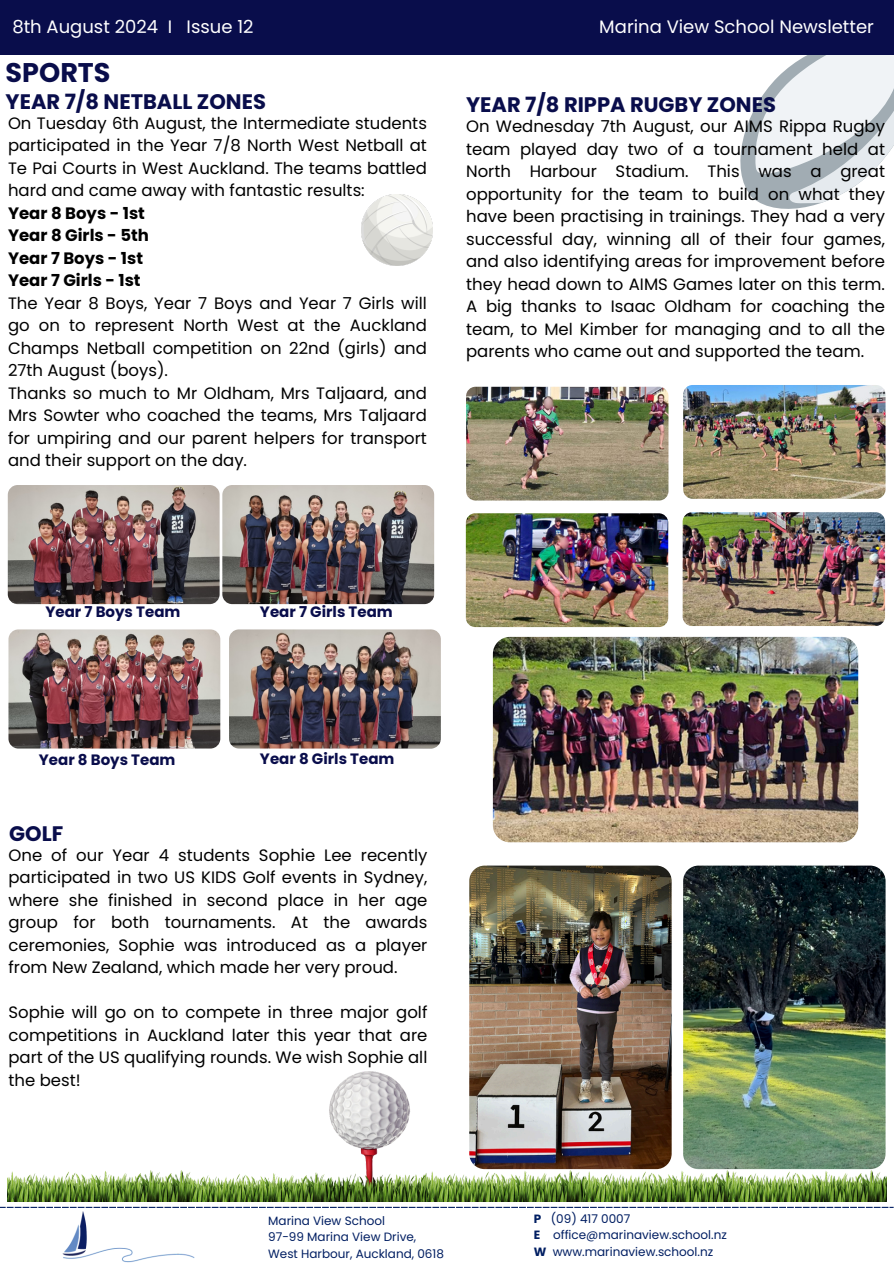
<style>
.page{position:relative;width:894px;height:1264px;background:#fff}
.page>*{position:absolute;margin:0;border:0;box-sizing:border-box;transform-origin:0 0}
.t1{font:700 27px "Poppins";color:#090d4b}
.t2{font:700 21px "Poppins";color:#090d4b}
.t3{font:18px "Poppins";color:#fff}
.t4{font:16.5px/22.5px "Poppins";color:#000;text-align:justify}
.t5{font:700 15px "Poppins";color:#090d4b}
.t6{font:12px "Poppins";color:#001e62}
.s1{font-weight:700}
</style>
<div class="page">
<svg style="left:740px;top:55px;width:153px;height:154px"></svg>
<div style="left:0;top:0;width:893px;height:55px;background:#090d4b"></div>
<img style="left:52px;top:1207px;width:152px;height:56px">
<svg style="left:0;top:1206px;width:893px;height:1px"></svg>
<img style="left:466px;top:387px;width:202px;height:113px;border-radius:9px">
<img style="left:683px;top:385px;width:202px;height:114px;border-radius:9px">
<img style="left:465px;top:513px;width:203px;height:114px;border-radius:9px">
<img style="left:682px;top:512px;width:202px;height:114px;border-radius:9px">
<img style="left:8px;top:485px;width:211px;height:119px;border-radius:10px">
<img style="left:222px;top:485px;width:212px;height:119px;border-radius:10px">
<img style="left:229px;top:629px;width:212px;height:119px;border-radius:10px">
<img style="left:8px;top:629px;width:212px;height:119px;border-radius:10px">
<img style="left:362px;top:195px;width:71px;height:71px">
<img style="left:190px;top:1071px;width:237px;height:130px">
<img style="left:469px;top:865px;width:202px;height:304px;border-radius:15px">
<img style="left:683px;top:865px;width:202px;height:304px;border-radius:15px">
<img style="left:8px;top:1170px;width:182px;height:31px">
<img style="left:427px;top:1154px;width:301px;height:47px">
<img style="left:728px;top:1154px;width:157px;height:47px">
<img style="left:492px;top:637px;width:366px;height:205px;border-radius:17px">
<p class="t3" style="left:12px;top:15px;width:242px">8th August 2024 I Issue 12</p>
<p class="t3" style="left:599px;top:15px;width:276px">Marina View School Newsletter</p>
<p class="t1" style="left:6px;top:54px;width:106px">SPORTS</p>
<p class="t2" style="left:466px;top:90px;width:311px">YEAR 7/8 RIPPA RUGBY ZONES</p>
<p class="t4" style="left:466px;top:115px;width:420px">On Wednesday 7th August, our AIMS Rippa Rugby team played day two of a tournament held at North Harbour Stadium. This was a great opportunity for the team to build on what they have been practising in trainings. They had a very successful day, winning all of their four games, and also identifying areas for improvement before they head down to AIMS Games later on this term.<br>A big thanks to Isaac Oldham for coaching the team, to Mel Kimber for managing and to all the parents who came out and supported the team.</p>
<p class="t2" style="left:6px;top:87px;width:262px">YEAR 7/8 NETBALL ZONES</p>
<h4 class="t4" style="left:8px;top:111px;width:420px;text-align:left">On Tuesday 6th August, the Intermediate students participated in the Year 7/8 North West Netball at Te Pai Courts in West Auckland. The teams battled hard and came away with fantastic results:<br><span class="s1">Year 8 Boys - 1st<br>Year 8 Girls - 5th<br>Year 7 Boys - 1st<br>Year 7 Girls - 1st<br></span>The Year 8 Boys, Year 7 Boys and Year 7 Girls will go on to represent North West at the Auckland Champs Netball competition on 22nd (girls) and 27th August (boys).<br>Thanks so much to Mr Oldham, Mrs Taljaard, and Mrs Sowter who coached the teams, Mrs Taljaard for umpiring and our parent helpers for transport and their support on the day.</h4>
<p class="t5" style="left:45px;top:601px;width:136px">Year 7 Boys Team</p>
<p class="t5" style="left:260px;top:601px;width:134px">Year 7 Girls Team</p>
<p class="t5" style="left:39px;top:749px;width:138px">Year 8 Boys Team</p>
<p class="t5" style="left:260px;top:748px;width:136px">Year 8 Girls Team</p>
<p class="t2" style="left:9px;top:818px;width:55px">GOLF</p>
<p class="t4" style="left:8px;top:843px;width:420px">One of our Year 4 students Sophie Lee recently participated in two US KIDS Golf events in Sydney, where she finished in second place in her age group for both tournaments. At the awards ceremonies, Sophie was introduced as a player from New Zealand, which made her very proud.</p>
<h4 class="t4" style="left:8px;top:1001px;width:420px">Sophie will go on to compete in three major golf competitions in Auckland later this year that are part of the US qualifying rounds. We wish Sophie all the best!</h4>
<h3 class="t6" style="left:268px;top:1211px;width:118px">Marina View School</h3>
<p class="t6" style="left:268px;top:1227px;width:149px">97-99 Marina View Drive,</p>
<h1 class="t6" style="left:268px;top:1244px;width:177px">West Harbour, Auckland, 0618</h1>
<h2 class="t6" style="left:533px;top:1210px;width:98px"><span class="s1">P</span> (09) 417 0007</h2>
<h2 class="t6" style="left:533px;top:1226px;width:195px"><span class="s1">E</span> office@marinaview.school.nz</h2>
<h3 class="t6" style="left:533px;top:1243px;width:181px"><span class="s1">W</span> www.marinaview.school.nz</h3>
</div>
